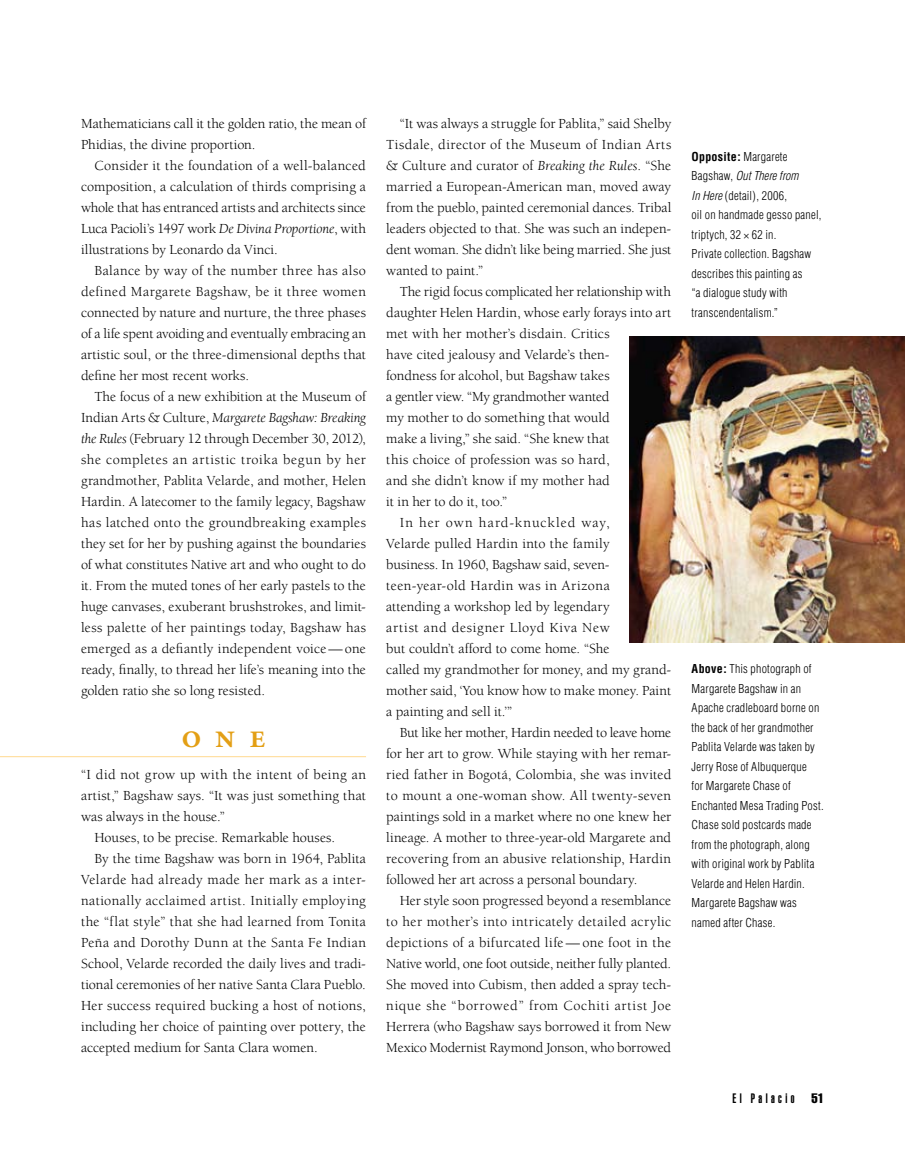
<style>
.page{position:relative;width:905px;height:1175px;background:#fff}
.page>*{position:absolute;margin:0;border:0;box-sizing:border-box;transform-origin:0 0}
.t1{font:34.5px "Minion Semibold SC";color:#e39f15}
.t2{font:14.25px/21px "Berkeley";letter-spacing:.005em;color:#000;text-align:justify}
.t3{font:14.25px "Berkeley";letter-spacing:-.02em;color:#000}
.t4{font:14.25px "Berkeley";letter-spacing:.03em;color:#000}
.t5{font:14.25px "Berkeley";letter-spacing:-.015em;color:#000}
.t6{font:14.25px "Berkeley";letter-spacing:.035em;color:#000}
.t7{font:14.25px "Berkeley";letter-spacing:.045em;color:#000}
.t8{font:14.25px "Berkeley";letter-spacing:.025em;color:#000}
.t9{font:14.25px "Berkeley";letter-spacing:.065em;color:#000}
.t10{font:900 extra-condensed 13.5px "Helvetica";letter-spacing:.25em;color:#000}
.t11{font:extra-condensed 13.5px "Helvetica";color:#000}
.t12{font:300 condensed 12px/19.5px "Helvetica";letter-spacing:.02em;color:#000}
.s1{font-style:italic}
.s2{font-weight:700}
</style>
<div class="page">
<img style="left:630px;top:336px;width:274px;height:307px">
<hr style="left:0;top:756px;width:366px;height:1px;background:#ffd98f">
<p class="t2" style="left:81px;top:113px;width:286px">Mathematicians call it the golden ratio, the mean of<br>Phidias, the divine proportion.</p>
<p class="t2" style="left:81px;top:155px;width:286px;text-indent:13px">Consider it the foundation of a well-balanced composition, a calculation of thirds comprising a whole that has entranced artists and architects since Luca Pacioli’s 1497 work <span class="s1">De Divina Proportione</span>, with illustrations by Leonardo da Vinci.</p>
<p class="t2" style="left:81px;top:260px;width:286px;text-indent:13px">Balance by way of the number three has also defined Margarete Bagshaw, be it three women connected by nature and nurture, the three phases of a life spent avoiding and eventually embracing an artistic soul, or the three-dimensional depths that define her most recent works.</p>
<p class="t2" style="left:81px;top:386px;width:286px;text-indent:13px">The focus of a new exhibition at the Museum of Indian Arts &amp; Culture, <span class="s1">Margarete Bagshaw: Breaking the Rules</span> (February 12 through December 30, 2012), she completes an artistic troika begun by her grandmother, Pablita Velarde, and mother, Helen Hardin. A latecomer to the family legacy, Bagshaw has latched onto the groundbreaking examples they set for her by pushing against the boundaries of what constitutes Native art and who ought to do it. From the muted tones of her early pastels to the huge canvases, exuberant brushstrokes, and limit&shy;less palette of her paintings today, Bagshaw has emerged as a defiantly independent voice—one ready, finally, to thread her life’s meaning into the golden ratio she so long resisted.</p>
<h1 class="t1" style="left:181px;top:718px;width:85px">one</h1>
<p class="t4" style="left:81px;top:767px;width:286px">“I did not grow up with the intent of being an</p>
<p class="t2" style="left:81px;top:785px;width:286px">artist,” Bagshaw says. “It was just something that</p>
<p class="t2" style="left:81px;top:806px;width:145px">was always in the house.”</p>
<p class="t2" style="left:94px;top:827px;width:242px">Houses, to be precise. Remarkable houses.</p>
<p class="t2" style="left:94px;top:848px;width:273px">By the time Bagshaw was born in 1964, Pablita</p>
<p class="t4" style="left:81px;top:872px;width:286px">Velarde had already made her mark as a inter-</p>
<p class="t6" style="left:81px;top:893px;width:286px">nationally acclaimed artist. Initially employing</p>
<p class="t2" style="left:81px;top:911px;width:286px">the “flat style” that she had learned from Tonita</p>
<p class="t4" style="left:81px;top:935px;width:286px">Peña and Dorothy Dunn at the Santa Fe Indian</p>
<p class="t2" style="left:81px;top:953px;width:286px">School, Velarde recorded the daily lives and tradi-</p>
<p class="t2" style="left:81px;top:974px;width:286px">tional ceremonies of her native Santa Clara Pueblo.</p>
<p class="t2" style="left:81px;top:995px;width:286px">Her success required bucking a host of notions,</p>
<p class="t2" style="left:81px;top:1016px;width:286px">including her choice of painting over pottery, the</p>
<p class="t2" style="left:81px;top:1037px;width:238px">accepted medium for Santa Clara women.</p>
<p class="t2" style="left:386px;top:113px;width:286px;text-indent:13px">“It was always a struggle for Pablita,” said Shelby Tisdale, director of the Museum of Indian Arts &amp; Culture and curator of <span class="s1">Breaking the Rules</span>. “She married a European-American man, moved away from the pueblo, painted ceremonial dances. Tribal leaders objected to that. She was such an indepen&shy;dent woman. She didn’t like being married. She just wanted to paint.”</p>
<p class="t5" style="left:400px;top:284px;width:273px">The rigid focus complicated her relationship with</p>
<p class="t2" style="left:386px;top:302px;width:286px">daughter Helen Hardin, whose early forays into art</p>
<p class="t2" style="left:386px;top:323px;width:225px">met with her mother’s disdain. Critics</p>
<p class="t2" style="left:386px;top:344px;width:225px">have cited jealousy and Velarde’s then-</p>
<p class="t2" style="left:386px;top:365px;width:225px">fondness for alcohol, but Bagshaw takes</p>
<p class="t5" style="left:386px;top:389px;width:225px">a gentler view. “My grandmother wanted</p>
<p class="t2" style="left:386px;top:407px;width:225px">my mother to do something that would</p>
<p class="t2" style="left:386px;top:428px;width:225px">make a living,” she said. “She knew that</p>
<p class="t2" style="left:386px;top:449px;width:225px">this choice of profession was so hard,</p>
<p class="t2" style="left:386px;top:470px;width:225px">and she didn’t know if my mother had</p>
<p class="t2" style="left:386px;top:491px;width:122px">it in her to do it, too.”</p>
<p class="t9" style="left:400px;top:515px;width:211px">In her own hard-knuckled way,</p>
<p class="t2" style="left:386px;top:533px;width:225px">Velarde pulled Hardin into the family</p>
<p class="t2" style="left:386px;top:554px;width:225px">business. In 1960, Bagshaw said, seven-</p>
<p class="t6" style="left:386px;top:578px;width:225px">teen-year-old Hardin was in Arizona</p>
<p class="t2" style="left:386px;top:596px;width:225px">attending a workshop led by legendary</p>
<p class="t7" style="left:386px;top:620px;width:225px">artist and designer Lloyd Kiva New</p>
<p class="t2" style="left:386px;top:638px;width:225px">but couldn’t afford to come home. “She</p>
<p class="t2" style="left:386px;top:659px;width:286px">called my grandmother for money, and my grand-</p>
<p class="t2" style="left:386px;top:680px;width:286px">mother said, ‘You know how to make money. Paint</p>
<p class="t2" style="left:386px;top:701px;width:127px">a painting and sell it.’”</p>
<p class="t3" style="left:400px;top:725px;width:273px">But like her mother, Hardin needed to leave home</p>
<p class="t2" style="left:386px;top:743px;width:286px">for her art to grow. While staying with her remar-</p>
<p class="t2" style="left:386px;top:764px;width:286px">ried father in Bogotá, Colombia, she was invited</p>
<p class="t2" style="left:386px;top:785px;width:286px">to mount a one-woman show. All twenty-seven</p>
<p class="t2" style="left:386px;top:806px;width:286px">paintings sold in a market where no one knew her</p>
<p class="t2" style="left:386px;top:827px;width:286px">lineage. A mother to three-year-old Margarete and</p>
<p class="t2" style="left:386px;top:848px;width:286px">recovering from an abusive relationship, Hardin</p>
<p class="t2" style="left:386px;top:869px;width:253px">followed her art across a personal boundary.</p>
<p class="t2" style="left:400px;top:890px;width:273px">Her style soon progressed beyond a resemblance</p>
<p class="t8" style="left:386px;top:914px;width:286px">to her mother’s into intricately detailed acrylic</p>
<p class="t2" style="left:386px;top:932px;width:286px">depictions of a bifurcated life—one foot in the</p>
<p class="t3" style="left:386px;top:956px;width:286px">Native world, one foot outside, neither fully planted.</p>
<p class="t2" style="left:386px;top:974px;width:286px">She moved into Cubism, then added a spray tech-</p>
<p class="t7" style="left:386px;top:998px;width:286px">nique she “borrowed” from Cochiti artist Joe</p>
<p class="t2" style="left:386px;top:1016px;width:286px">Herrera (who Bagshaw says borrowed it from New</p>
<p class="t3" style="left:386px;top:1040px;width:286px">Mexico Modernist Raymond Jonson, who borrowed</p>
<p class="t12" style="left:691px;top:146px;width:131px"><span class="s2">Opposite:</span> Margarete<br>Bagshaw, <span class="s1">Out There from<br>In Here</span> (detail), 2006,<br>oil on handmade gesso panel, triptych, 32 × 62 in.<br>Private collection. Bagshaw describes this painting as<br>“a dialogue study with transcendentalism.”</p>
<p class="t12" style="left:691px;top:659px;width:134px"><span class="s2">Above:</span> This photograph of<br>Margarete Bagshaw in an<br>Apache cradleboard borne on the back of her grandmother<br>Pablita Velarde was taken by<br>Jerry Rose of Albuquerque<br>for Margarete Chase of<br>Enchanted Mesa Trading Post.<br>Chase sold postcards made from the photograph, along with original work by Pablita<br>Velarde and Helen Hardin.<br>Margarete Bagshaw was named after Chase.</p>
<p class="t10" style="left:732px;top:1090px;width:63px">El Palacio</p>
<p class="t11" style="left:811px;top:1089px;width:14px">51</p>
</div>
